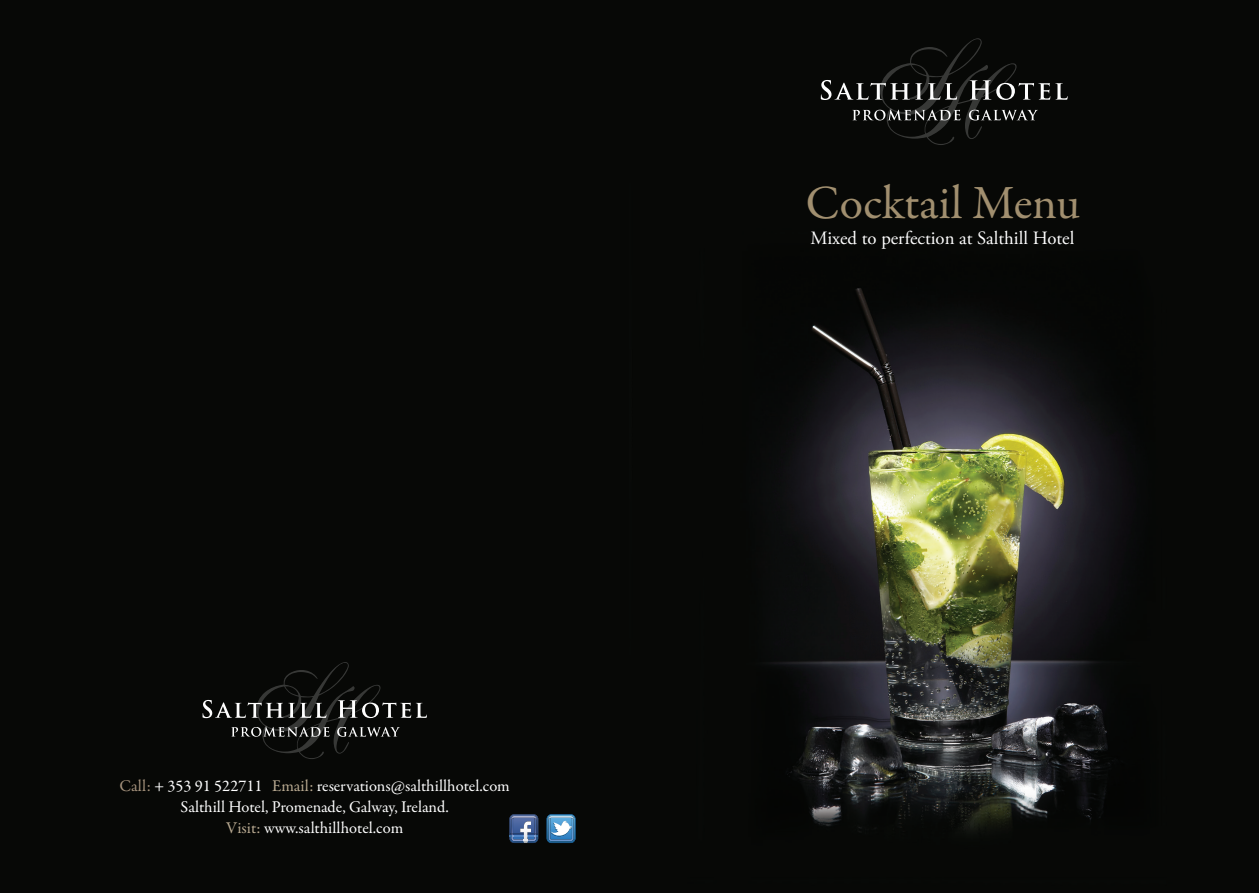
<style>
.page{position:relative;width:1259px;height:893px;background:#fff}
.page>*{position:absolute;margin:0;border:0;box-sizing:border-box;transform-origin:0 0}
.t1{font:48px "Garamond Premr Pro";letter-spacing:-.005em;color:#a18f6f}
.t2{font:18.75px "Adobe Garamond Pro";color:#fff}
.t3{font:16.5px "Garamond Premr Pro";color:#fff}
.s1{color:#a7947e}
.s2{color:#baab92}
</style>
<div class="page">
<div style="left:0;top:0;width:629px;height:893px;background:#070806"></div>
<img style="left:629px;top:0;width:630px;height:893px">
<svg style="left:546px;top:814px;width:29px;height:29px"></svg>
<svg style="left:509px;top:814px;width:29px;height:29px"></svg>
<img style="left:511px;top:816px;width:25px;height:5px">
<svg style="left:202px;top:662px;width:225px;height:97px"></svg>
<svg style="left:821px;top:38px;width:246px;height:107px;background:#1a1b19"></svg>
<p class="t3" style="left:120px;top:776px;width:392px"><span class="s1">Call:</span> + 353 91 522711 <span class="s2">Email:</span> reservations@salthillhotel.com</p>
<p class="t3" style="left:181px;top:797px;width:270px">Salthill Hotel, Promenade, Galway, Ireland.</p>
<p class="t3" style="left:226px;top:818px;width:179px"><span class="s2">Visit:</span> www.salthillhotel.com</p>
<p class="t1" style="left:805px;top:174px;width:276px">Cocktail Menu</p>
<p class="t2" style="left:810px;top:227px;width:265px">Mixed to perfection at Salthill Hotel</p>
</div>
